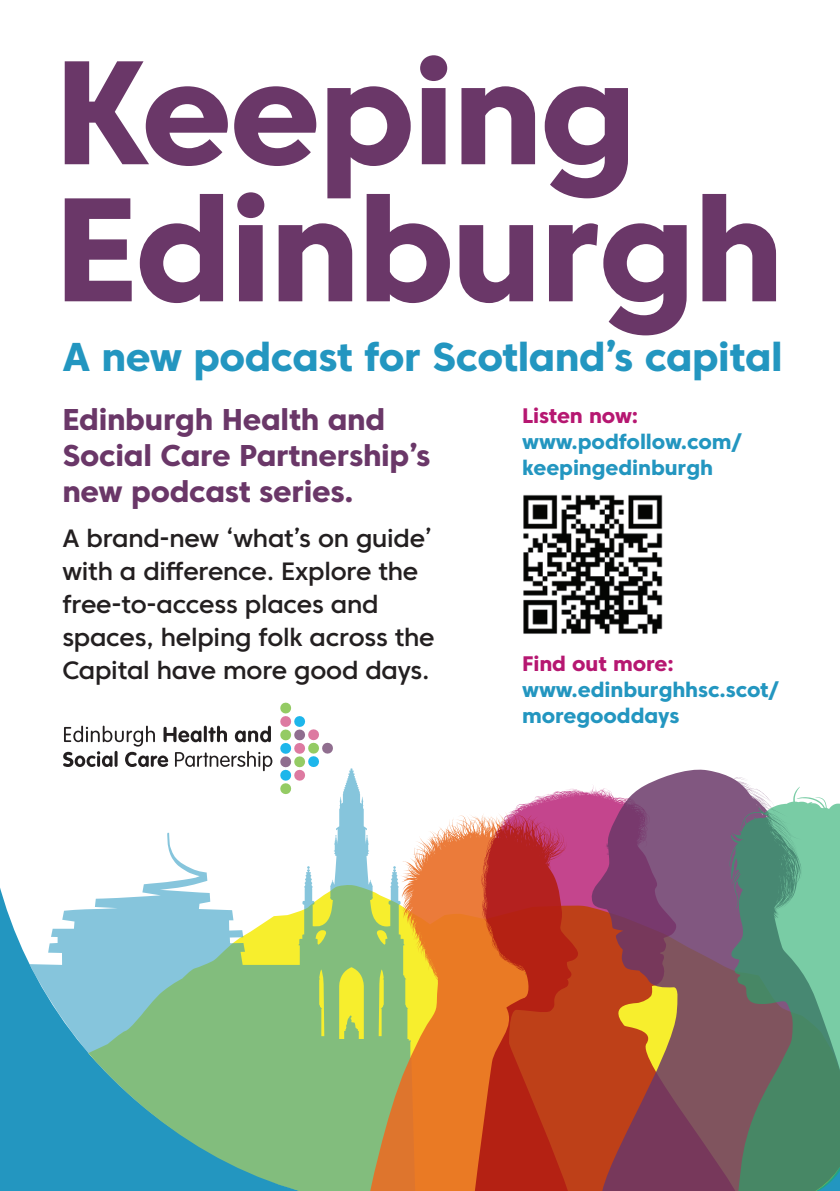
<style>
.page{position:relative;width:840px;height:1191px;background:#fff}
.page>*{position:absolute;margin:0;border:0;box-sizing:border-box;transform-origin:0 0}
.t1{font:800 147px/137px "Core Sans C 75";letter-spacing:-.02em;color:#6a3768}
.t2{font:800 40.2px "Core Sans C 75";letter-spacing:-.01em;color:#2396c0}
.t3{font:800 30px/36px "Core Sans C 75";letter-spacing:-.01em;color:#6a3768}
.t4{font:500 25px/33px "Core Sans C 55";letter-spacing:-.01em;color:#231f20}
.t5{font:800 21px/26px "Core Sans C 75";letter-spacing:-.005em;color:#2396c0}
.t6{font:800 21px "Core Sans C 75";letter-spacing:-.005em;color:#b61771}
</style>
<div class="page">
<svg style="left:0;top:759px;width:273px;height:432px;fill:#2396c0"></svg>
<svg style="left:29px;top:768px;width:339px;height:423px"></svg>
<svg style="left:368px;top:815px;width:105px;height:376px;background:#d7a357"></svg>
<svg style="left:473px;top:788px;width:118px;height:403px;background:#c44532"></svg>
<svg style="left:591px;top:769px;width:159px;height:422px;background:#95565e"></svg>
<svg style="left:729px;top:786px;width:110px;height:405px;background:#668c7b"></svg>
<svg style="left:279px;top:702px;width:54px;height:93px"></svg>
<svg style="left:63px;top:725px;width:209px;height:46px"></svg>
<img style="left:523px;top:494px;width:140px;height:140px">
<h1 class="t1" style="left:54px;top:43px;width:731px">Keeping<br>Edinburgh</h1>
<h2 class="t2" style="left:62px;top:332px;width:721px">A new podcast for Scotland’s capital</h2>
<p class="t3" style="left:62px;top:401px;width:369px">Edinburgh Health and<br>Social Care Partnership’s new podcast series.</p>
<p class="t4" style="left:62px;top:521px;width:373px">A brand-new ‘what’s on guide’ with a difference. Explore the free-to-access places and spaces, helping folk across the<br>Capital have more good days.</p>
<p class="t6" style="left:522px;top:403px;width:117px">Listen now:</p>
<p class="t5" style="left:522px;top:429px;width:221px">www.podfollow.com/ keepingedinburgh</p>
<p class="t6" style="left:522px;top:651px;width:153px">Find out more:</p>
<p class="t5" style="left:522px;top:677px;width:258px">www.edinburghhsc.scot/ moregooddays</p>
</div>
